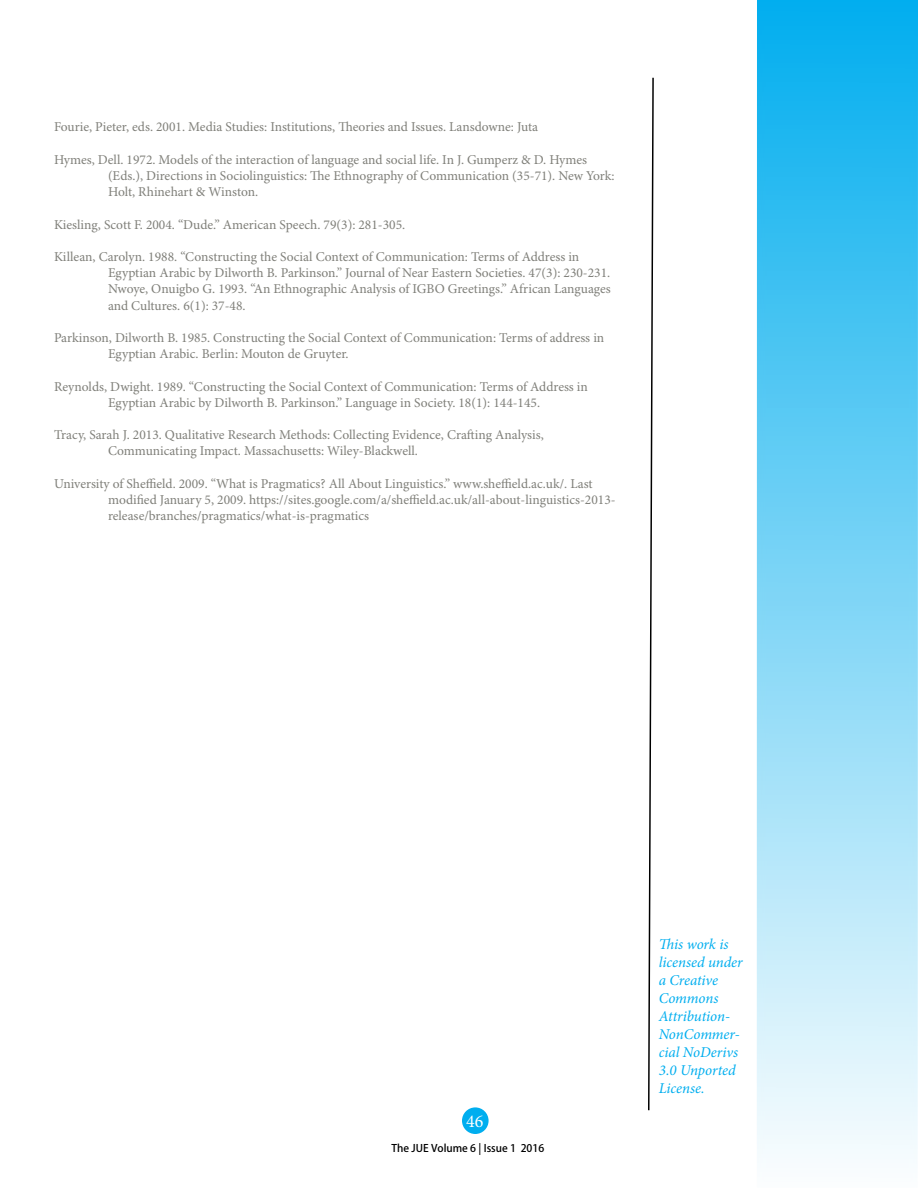
<style>
.page{position:relative;width:918px;height:1188px;background:#fff}
.page>*{position:absolute;margin:0;border:0;box-sizing:border-box;transform-origin:0 0}
.t1{font:18px "Minion Pro";color:#fff}
.t2{font:italic 15px/18px "Minion Pro";letter-spacing:-.005em;color:#00aeef}
.t3{font:13.5px/16.2px "Minion Pro";color:#7f7f79}
.t4{font:10.5px "Adobe Heiti Std";color:#000}
</style>
<div class="page">
<div style="left:462px;top:1107px;width:27px;height:27px;background:#00aeef;border-radius:50%"></div>
<div style="left:757px;top:0;width:161px;height:1188px;background:linear-gradient(to bottom,#01aeee,#fbfdfe)"></div>
<svg style="left:648px;top:77px;width:6px;height:1034px"></svg>
<p class="t3" style="left:54px;top:119px;width:486px">Fourie, Pieter, eds. 2001. Media Studies: Institutions, Theories and Issues. Lansdowne: Juta</p>
<p class="t3" style="left:108px;top:152px;width:508px;text-indent:-54px">Hymes, Dell. 1972. Models of the interaction of language and social life. In J. Gumperz &amp; D. Hymes (Eds.), Directions in Sociolinguistics: The Ethnography of Communication (35-71). New York:<br>Holt, Rhinehart &amp; Winston.</p>
<p class="t3" style="left:54px;top:217px;width:353px">Kiesling, Scott F. 2004. “Dude.” American Speech. 79(3): 281-305.</p>
<p class="t3" style="left:108px;top:249px;width:504px;text-indent:-54px">Killean, Carolyn. 1988. “Constructing the Social Context of Communication: Terms of Address in<br>Egyptian Arabic by Dilworth B. Parkinson.” Journal of Near Eastern Societies. 47(3): 230-231.</p>
<p class="t3" style="left:108px;top:281px;width:504px">Nwoye, Onuigbo G. 1993. “An Ethnographic Analysis of IGBO Greetings.” African Languages and Cultures. 6(1): 37-48.</p>
<p class="t3" style="left:108px;top:330px;width:498px;text-indent:-54px">Parkinson, Dilworth B. 1985. Constructing the Social Context of Communication: Terms of address in<br>Egyptian Arabic. Berlin: Mouton de Gruyter.</p>
<p class="t3" style="left:54px;top:379px;width:535px;text-align:center">Reynolds, Dwight. 1989. “Constructing the Social Context of Communication: Terms of Address in<br>Egyptian Arabic by Dilworth B. Parkinson.” Language in Society. 18(1): 144-145.</p>
<p class="t3" style="left:54px;top:427px;width:491px">Tracy, Sarah J. 2013. Qualitative Research Methods: Collecting Evidence, Crafting Analysis,</p>
<p class="t3" style="left:108px;top:443px;width:311px">Communicating Impact. Massachusetts: Wiley-Blackwell.</p>
<p class="t3" style="left:108px;top:476px;width:509px;text-indent:-54px">University of Sheffield. 2009. “What is Pragmatics? All About Linguistics.” www.sheffield.ac.uk/. Last modified January 5, 2009. https://sites.google.com/a/sheffield.ac.uk/all-about-linguistics-2013- release/branches/pragmatics/what-is-pragmatics</p>
<p class="t1" style="left:466px;top:1110px;width:19px">46</p>
<p class="t4" style="left:392px;top:1142px;width:154px">The JUE Volume 6 | Issue 1 2016</p>
<p class="t2" style="left:659px;top:935px;width:85px">This work is licensed under a Creative<br>Commons<br>Attribution-<br>NonCommer&shy;cial NoDerivs<br>3.0 Unported<br>License.</p>
</div>
